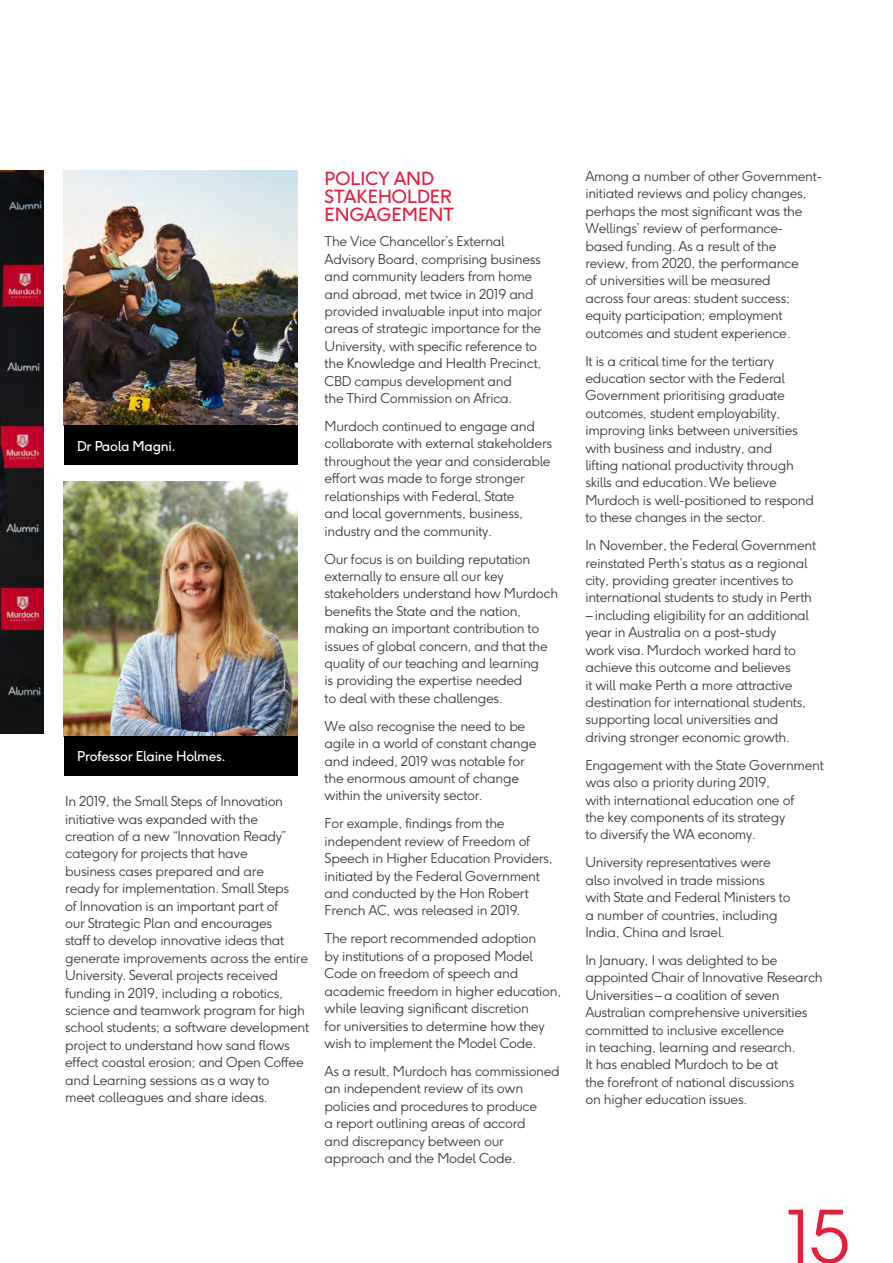
<style>
.page{position:relative;width:893px;height:1263px;background:#fff}
.page>*{position:absolute;margin:0;border:0;box-sizing:border-box;transform-origin:0 0}
.t1{font:300 72px "F37 Ginger";color:#e31f3e}
.t2{font:18px/18px "F37 Ginger";color:#e31f3e}
.t3{font:300 13.5px/17.4px "F37 Ginger";letter-spacing:-.02em;color:#3c3c3b}
.t4{font:13.5px "F37 Ginger";letter-spacing:-.02em;color:#fff}
</style>
<div class="page">
<img style="left:0;top:170px;width:44px;height:564px">
<img style="left:64px;top:170px;width:234px;height:255px">
<div style="left:64px;top:425px;width:234px;height:40px;background:#000"></div>
<img style="left:64px;top:481px;width:234px;height:255px">
<div style="left:64px;top:736px;width:234px;height:39px;background:#000"></div>
<p class="t4" style="left:77px;top:440px;width:100px">Dr Paola Magni.</p>
<p class="t4" style="left:77px;top:750px;width:150px">Professor Elaine Holmes.</p>
<p class="t3" style="left:65px;top:794px;width:245px">In 2019, the Small Steps of Innovation initiative was expanded with the creation of a new “Innovation Ready” category for projects that have<br>business cases prepared and are<br>ready for implementation. Small Steps<br>of Innovation is an important part of<br>our Strategic Plan and encourages<br>staff to develop innovative ideas that generate improvements across the entire University. Several projects received funding in 2019, including a robotics, science and teamwork program for high school students; a software development project to understand how sand flows effect coastal erosion; and Open Coffee and Learning sessions as a way to<br>meet colleagues and share ideas.</p>
<h2 class="t2" style="left:325px;top:171px;width:131px">POLICY AND<br>STAKEHOLDER<br>ENGAGEMENT</h2>
<p class="t3" style="left:325px;top:234px;width:219px">The Vice Chancellor’s External Advisory Board, comprising business and community leaders from home and abroad, met twice in 2019 and provided invaluable input into major areas of strategic importance for the University, with specific reference to the Knowledge and Health Precinct, CBD campus development and<br>the Third Commission on Africa.</p>
<p class="t3" style="left:325px;top:419px;width:229px">Murdoch continued to engage and collaborate with external stakeholders throughout the year and considerable effort was made to forge stronger relationships with Federal, State<br>and local governments, business, industry and the community.</p>
<p class="t3" style="left:325px;top:551px;width:235px">Our focus is on building reputation externally to ensure all our key stakeholders understand how Murdoch benefits the State and the nation, making an important contribution to issues of global concern, and that the quality of our teaching and learning<br>is providing the expertise needed<br>to deal with these challenges.</p>
<p class="t3" style="left:325px;top:718px;width:213px">We also recognise the need to be agile in a world of constant change and indeed, 2019 was notable for the enormous amount of change within the university sector.</p>
<p class="t3" style="left:325px;top:816px;width:230px">For example, findings from the independent review of Freedom of Speech in Higher Education Providers, initiated by the Federal Government and conducted by the Hon Robert French AC, was released in 2019.</p>
<p class="t3" style="left:325px;top:931px;width:238px">The report recommended adoption<br>by institutions of a proposed Model Code on freedom of speech and academic freedom in higher education, while leaving significant discretion<br>for universities to determine how they wish to implement the Model Code.</p>
<p class="t3" style="left:325px;top:1063px;width:237px">As a result, Murdoch has commissioned an independent review of its own policies and procedures to produce<br>a report outlining areas of accord<br>and discrepancy between our approach and the Model Code.</p>
<p class="t3" style="left:585px;top:169px;width:238px">Among a number of other Government&shy;initiated reviews and policy changes, perhaps the most significant was the Wellings’ review of performance&shy;based funding. As a result of the review, from 2020, the performance<br>of universities will be measured<br>across four areas: student success; equity participation; employment outcomes and student experience.</p>
<p class="t3" style="left:585px;top:353px;width:230px">It is a critical time for the tertiary education sector with the Federal Government prioritising graduate outcomes, student employability, improving links between universities with business and industry, and<br>lifting national productivity through skills and education. We believe Murdoch is well-positioned to respond to these changes in the sector.</p>
<p class="t3" style="left:585px;top:538px;width:232px">In November, the Federal Government reinstated Perth’s status as a regional city, providing greater incentives to international students to study in Perth</p>
<p class="t3" style="left:585px;top:607px;width:225px">– including eligibility for an additional year in Australia on a post-study<br>work visa. Murdoch worked hard to achieve this outcome and believes<br>it will make Perth a more attractive destination for international students, supporting local universities and driving stronger economic growth.</p>
<p class="t3" style="left:585px;top:757px;width:240px">Engagement with the State Government was also a priority during 2019,<br>with international education one of<br>the key components of its strategy<br>to diversify the WA economy.</p>
<p class="t3" style="left:585px;top:855px;width:207px">University representatives were also involved in trade missions with State and Federal Ministers to a number of countries, including<br>India, China and Israel.</p>
<p class="t3" style="left:585px;top:953px;width:239px">In January, I was delighted to be appointed Chair of Innovative Research Universities – a coalition of seven Australian comprehensive universities committed to inclusive excellence<br>in teaching, learning and research.<br>It has enabled Murdoch to be at<br>the forefront of national discussions<br>on higher education issues.</p>
<h1 class="t1" style="left:786px;top:1205px;width:66px">15</h1>
</div>
